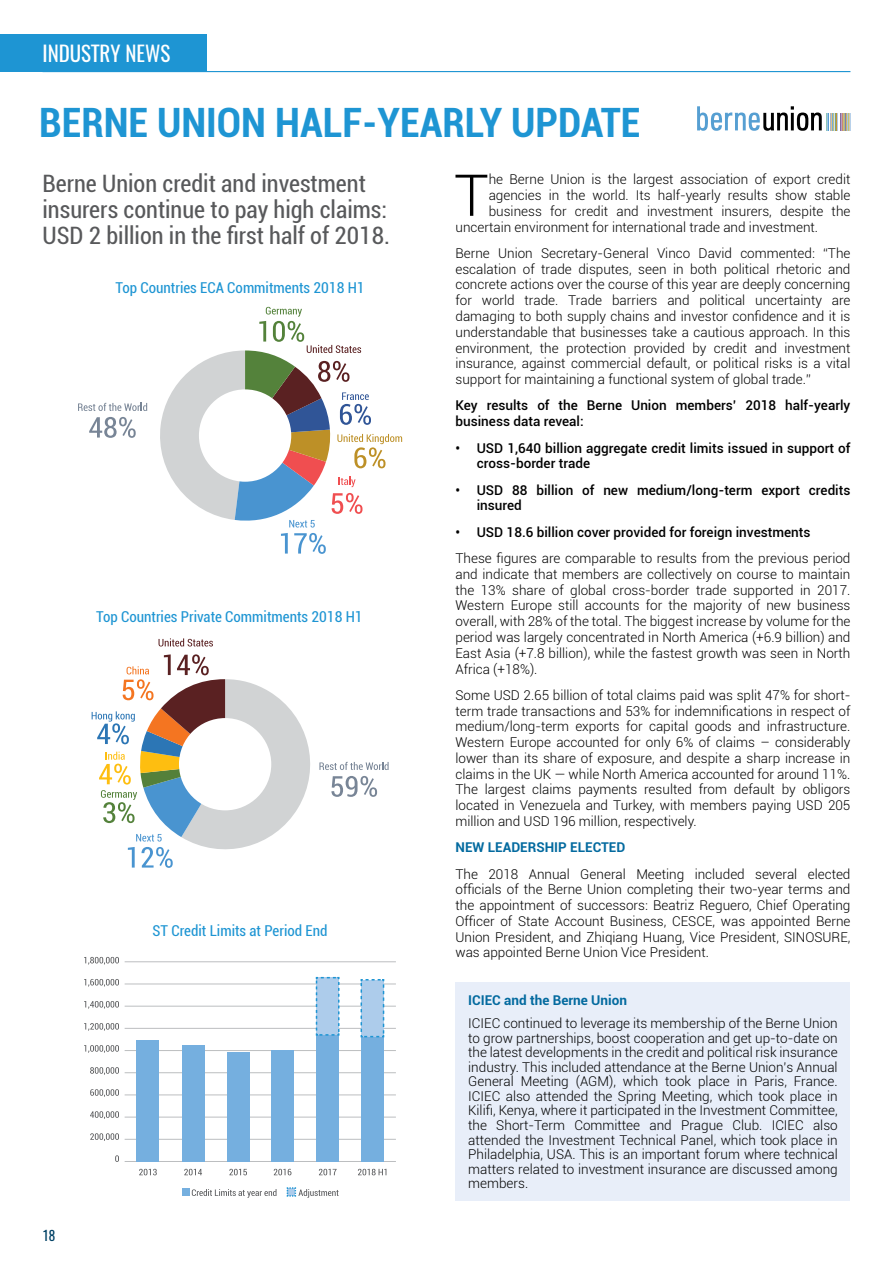
<style>
.page{position:relative;width:893px;height:1263px;background:#fff}
.page>*{position:absolute;margin:0;border:0;box-sizing:border-box;transform-origin:0 0}
.t1{font:300 57.75px "Roboto";color:#000}
.t2{font:700 condensed 40.5px "Roboto";color:#1e95d3}
.t3{font:condensed 24px/26px "Roboto";color:#58595b}
.t4{font:21px "Oswald";color:#fff}
.t5{font:condensed 15px "Roboto";color:#1e95d3}
.t6{font:300 13.5px/15.8px "Roboto";color:#000;text-align:justify}
.t7{font:500 13.5px/15.8px "Roboto";color:#000}
.t8{font:700 13.5px "Roboto";color:#036a9f}
.t9{font:13.5px "Oswald";color:#004165}
</style>
<div class="page">
<hr style="left:43px;top:71px;width:807px;height:1px;background:#1e95d3">
<div style="left:0;top:34px;width:206px;height:38px;background:#1e95d3"></div>
<svg style="left:697px;top:106px;width:154px;height:25px"></svg>
<div style="left:455px;top:982px;width:395px;height:219px;background:#e8eef9"></div>
<svg style="left:78px;top:403px;width:69px;height:8px"></svg>
<svg style="left:89px;top:417px;width:47px;height:21px"></svg>
<svg style="left:160px;top:307px;width:242px;height:220px"></svg>
<svg style="left:281px;top:533px;width:7px;height:21px"></svg>
<svg style="left:294px;top:533px;width:32px;height:21px"></svg>
<svg style="left:159px;top:638px;width:54px;height:8px"></svg>
<svg style="left:92px;top:654px;width:297px;height:214px"></svg>
<svg style="left:192px;top:1189px;width:84px;height:9px"></svg>
<div style="left:182px;top:1188px;width:8px;height:8px;background:#75afdf"></div>
<svg style="left:286px;top:1187px;width:53px;height:11px"></svg>
<svg style="left:139px;top:1169px;width:18px;height:6px"></svg>
<svg style="left:184px;top:1169px;width:18px;height:6px"></svg>
<svg style="left:229px;top:1169px;width:18px;height:6px"></svg>
<svg style="left:274px;top:1169px;width:17px;height:6px"></svg>
<svg style="left:319px;top:1169px;width:18px;height:6px"></svg>
<svg style="left:358px;top:1169px;width:28px;height:6px"></svg>
<hr style="left:125px;top:961px;width:271px;height:1px;background:#bcbec0">
<hr style="left:125px;top:984px;width:271px;height:1px;background:#bcbec0">
<hr style="left:125px;top:1006px;width:271px;height:1px;background:#bcbec0">
<hr style="left:125px;top:1028px;width:271px;height:1px;background:#bcbec0">
<hr style="left:125px;top:1050px;width:271px;height:1px;background:#bcbec0">
<hr style="left:125px;top:1072px;width:271px;height:1px;background:#bcbec0">
<hr style="left:125px;top:1095px;width:271px;height:1px;background:#bcbec0">
<hr style="left:125px;top:1117px;width:271px;height:1px;background:#bcbec0">
<hr style="left:125px;top:1139px;width:271px;height:1px;background:#bcbec0">
<hr style="left:125px;top:1161px;width:271px;height:1px;background:#bcbec0">
<div style="left:137px;top:1040px;width:22px;height:121px;background:#75afdf"></div>
<div style="left:182px;top:1045px;width:22px;height:116px;background:#75afdf"></div>
<div style="left:227px;top:1052px;width:22px;height:109px;background:#75afdf"></div>
<div style="left:271px;top:1050px;width:23px;height:111px;background:#75afdf"></div>
<div style="left:317px;top:1035px;width:22px;height:126px;background:#75afdf"></div>
<div style="left:362px;top:1036px;width:22px;height:125px;background:#75afdf"></div>
<svg style="left:315px;top:976px;width:25px;height:60px"></svg>
<svg style="left:360px;top:979px;width:25px;height:59px"></svg>
<svg style="left:84px;top:957px;width:35px;height:7px"></svg>
<svg style="left:84px;top:979px;width:35px;height:8px"></svg>
<svg style="left:84px;top:1001px;width:35px;height:8px"></svg>
<svg style="left:84px;top:1023px;width:35px;height:8px"></svg>
<svg style="left:84px;top:1045px;width:35px;height:8px"></svg>
<svg style="left:90px;top:1067px;width:29px;height:8px"></svg>
<svg style="left:90px;top:1089px;width:29px;height:8px"></svg>
<svg style="left:90px;top:1111px;width:29px;height:8px"></svg>
<svg style="left:90px;top:1133px;width:29px;height:8px"></svg>
<svg style="left:115px;top:1155px;width:4px;height:7px"></svg>
<h3 class="t4" style="left:43px;top:35px;width:129px">INDUSTRY NEWS</h3>
<h2 class="t2" style="left:39px;top:94px;width:603px">BERNE UNION HALF-YEARLY UPDATE</h2>
<h3 class="t3" style="left:43px;top:170px;width:349px">Berne Union credit and investment insurers continue to pay high claims:<br>USD 2 billion in the first half of 2018.</h3>
<h1 class="t1" style="left:454px;top:155px;width:36px">T</h1>
<p class="t6" style="left:489px;top:171px;width:363px">he Berne Union is the largest association of export credit</p>
<p class="t6" style="left:489px;top:187px;width:363px">agencies in the world. Its half-yearly results show stable</p>
<p class="t6" style="left:489px;top:203px;width:363px">business for credit and investment insurers, despite the</p>
<p class="t6" style="left:455px;top:218px;width:364px">uncertain environment for international trade and investment.</p>
<p class="t6" style="left:455px;top:245px;width:396px">Berne Union Secretary-General Vinco David commented: “The escalation of trade disputes, seen in both political rhetoric and concrete actions over the course of this year are deeply concerning for world trade. Trade barriers and political uncertainty are damaging to both supply chains and investor confidence and it is understandable that businesses take a cautious approach. In this environment, the protection provided by credit and investment insurance, against commercial default, or political risks is a vital support for maintaining a functional system of global trade.”</p>
<p class="t7" style="left:455px;top:397px;width:396px">Key results of the Berne Union members’ 2018 half-yearly business data reveal:</p>
<p class="t7" style="left:477px;top:439px;width:375px;text-indent:-21px">• USD 1,640 billion aggregate credit limits issued in support of cross-border trade</p>
<p class="t7" style="left:477px;top:481px;width:375px;text-indent:-21px">• USD 88 billion of new medium/long-term export credits insured</p>
<p class="t7" style="left:455px;top:524px;width:357px">• USD 18.6 billion cover provided for foreign investments</p>
<p class="t6" style="left:455px;top:550px;width:396px">These figures are comparable to results from the previous period and indicate that members are collectively on course to maintain the 13% share of global cross-border trade supported in 2017.<br>Western Europe still accounts for the majority of new business overall, with 28% of the total. The biggest increase by volume for the period was largely concentrated in North America (+6.9 billion) and East Asia (+7.8 billion), while the fastest growth was seen in North Africa (+18%).</p>
<p class="t6" style="left:455px;top:687px;width:396px">Some USD 2.65 billion of total claims paid was split 47% for short&shy;term trade transactions and 53% for indemnifications in respect of medium/long-term exports for capital goods and infrastructure.<br>Western Europe accounted for only 6% of claims – considerably lower than its share of exposure, and despite a sharp increase in claims in the UK — while North America accounted for around 11%.<br>The largest claims payments resulted from default by obligors located in Venezuela and Turkey, with members paying USD 205 million and USD 196 million, respectively.</p>
<p class="t8" style="left:455px;top:838px;width:171px">NEW LEADERSHIP ELECTED</p>
<p class="t6" style="left:455px;top:865px;width:396px">The 2018 Annual General Meeting included several elected officials of the Berne Union completing their two-year terms and the appointment of successors: Beatriz Reguero, Chief Operating Officer of State Account Business, CESCE, was appointed Berne Union President, and Zhiqiang Huang, Vice President, SINOSURE, was appointed Berne Union Vice President.</p>
<p class="t5" style="left:116px;top:277px;width:251px">Top Countries ECA Commitments 2018 H1</p>
<p class="t5" style="left:96px;top:606px;width:268px">Top Countries Private Commitments 2018 H1</p>
<p class="t5" style="left:153px;top:920px;width:176px">ST Credit Limits at Period End</p>
<p class="t9" style="left:43px;top:1223px;width:14px">18</p>
<p class="t8" style="left:468px;top:990px;width:160px">ICIEC and the Berne Union</p>
<p class="t6" style="left:468px;top:1015px;width:371px;line-height:14.5px">ICIEC continued to leverage its membership of the Berne Union to grow partnerships, boost cooperation and get up-to-date on the latest developments in the credit and political risk insurance industry. This included attendance at the Berne Union’s Annual General Meeting (AGM), which took place in Paris, France.<br>ICIEC also attended the Spring Meeting, which took place in Kilifi, Kenya, where it participated in the Investment Committee, the Short-Term Committee and Prague Club. ICIEC also attended the Investment Technical Panel, which took place in Philadelphia, USA. This is an important forum where technical matters related to investment insurance are discussed among members.</p>
</div>
